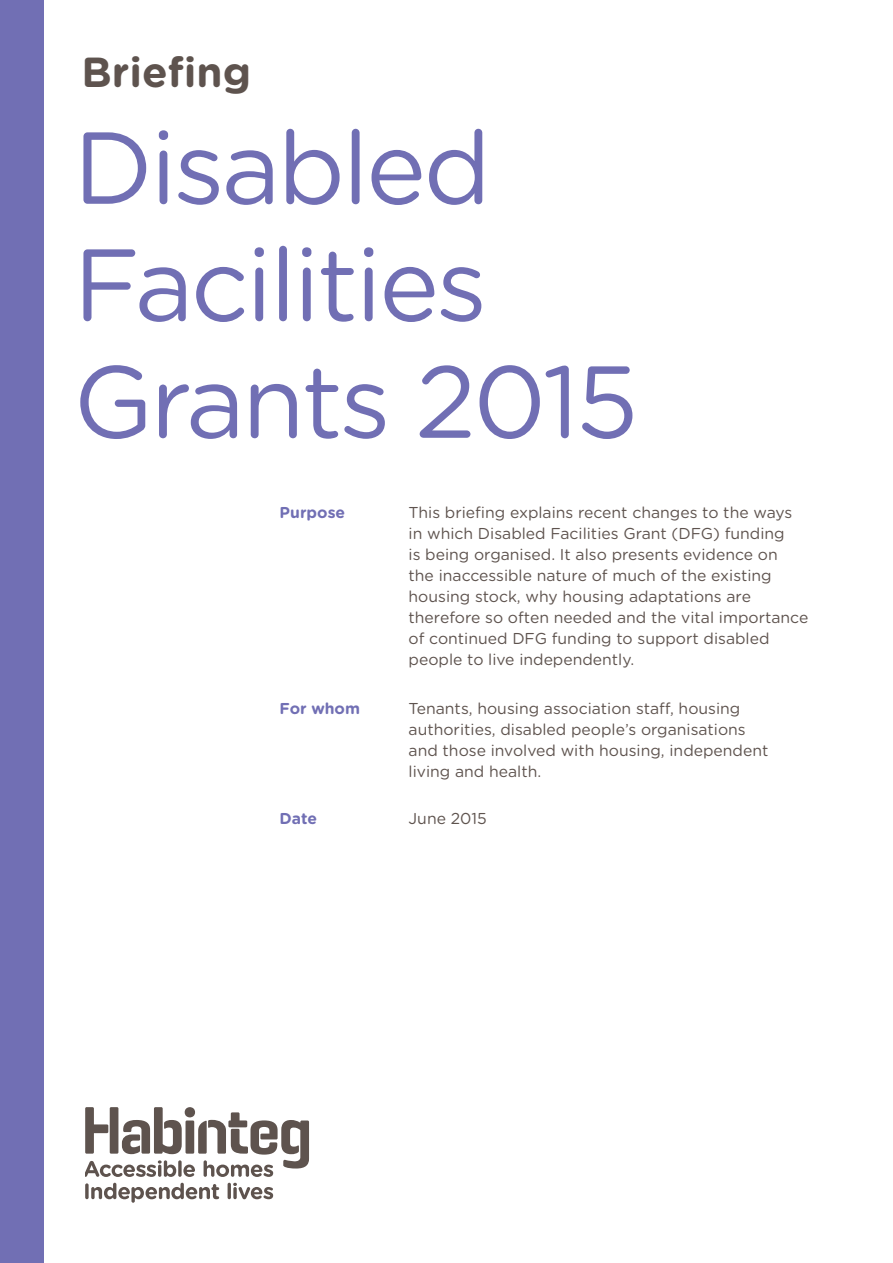
<style>
.page{position:relative;width:893px;height:1263px;background:#fff}
.page>*{position:absolute;margin:0;border:0;box-sizing:border-box;transform-origin:0 0}
.t1{font:102px/117px "Gotham Rounded";letter-spacing:-.03em;color:#716fb4}
.t2{font:700 42px "Gotham Rounded";color:#5e534e}
.t3{font:15.75px/21px "Gotham Rounded";color:#5e534e}
.t4{font:700 15.75px "Gotham Rounded";color:#716fb4}
</style>
<div class="page">
<div style="left:0;top:0;width:44px;height:1263px;background:#716fb4"></div>
<svg style="left:85px;top:1183px;width:4px;height:16px"></svg>
<svg style="left:91px;top:1183px;width:128px;height:20px"></svg>
<hr style="left:228px;top:1183px;width:3px;height:16px;background:#5e534e;border-radius:2px">
<svg style="left:233px;top:1183px;width:40px;height:16px"></svg>
<svg style="left:85px;top:1107px;width:224px;height:70px"></svg>
<h2 class="t2" style="left:81px;top:41px;width:171px">Briefing</h2>
<h1 class="t1" style="left:73px;top:105px;width:567px">Disabled<br>Facilities<br>Grants 2015</h1>
<p class="t4" style="left:280px;top:500px;width:67px">Purpose</p>
<p class="t3" style="left:409px;top:501px;width:401px">This briefing explains recent changes to the ways in which Disabled Facilities Grant (DFG) funding<br>is being organised. It also presents evidence on<br>the inaccessible nature of much of the existing housing stock, why housing adaptations are therefore so often needed and the vital importance of continued DFG funding to support disabled people to live independently.</p>
<p class="t4" style="left:280px;top:696px;width:82px">For whom</p>
<p class="t3" style="left:409px;top:697px;width:361px">Tenants, housing association staff, housing authorities, disabled people’s organisations and those involved with housing, independent living and health.</p>
<p class="t4" style="left:280px;top:807px;width:39px">Date</p>
<p class="t3" style="left:409px;top:807px;width:80px">June 2015</p>
</div>
